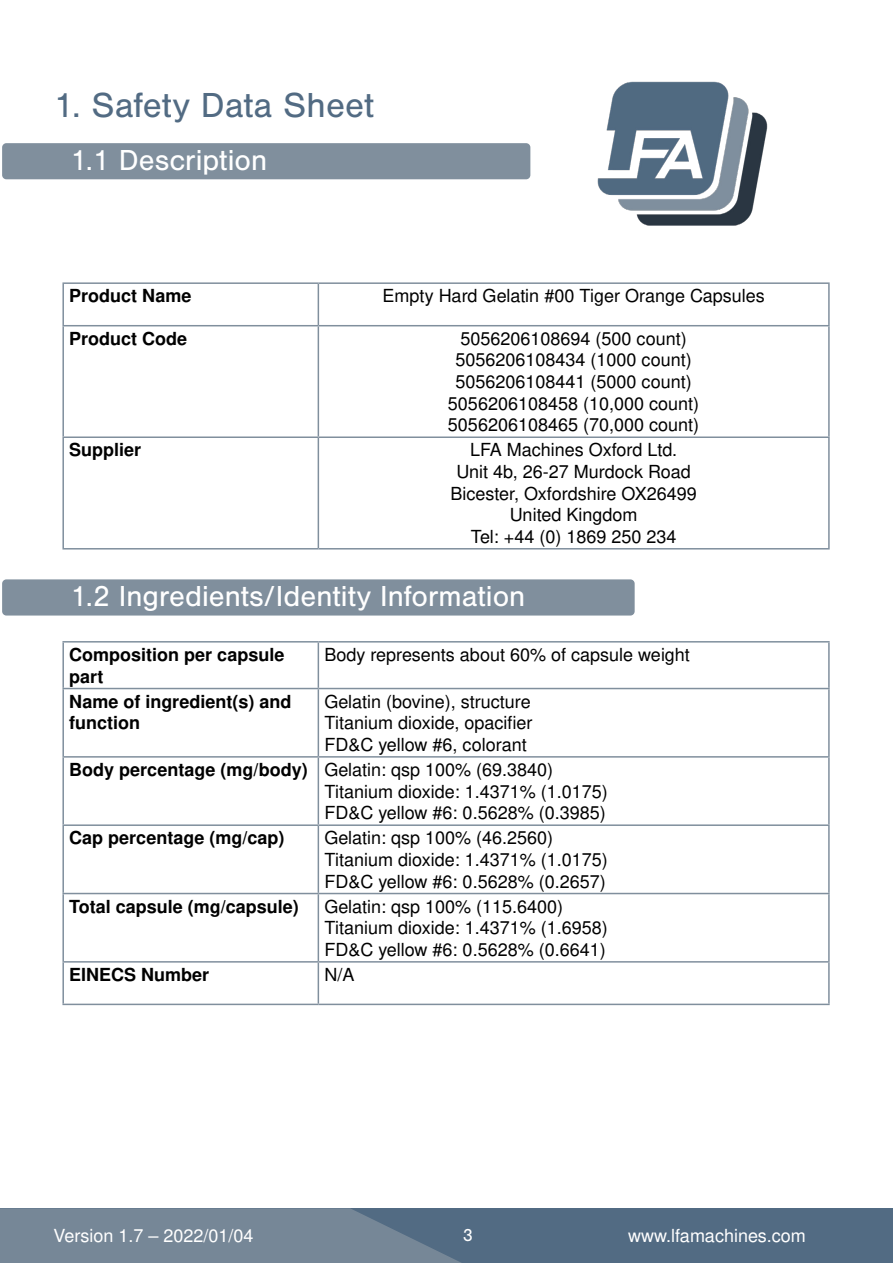
<style>
.page{position:relative;width:893px;height:1263px;background:#fff}
.page>*{position:absolute;margin:0;border:0;box-sizing:border-box;transform-origin:0 0}
.t1{font:36px "Nimbus San";color:#526b83}
.t2{font:30px "Nimbus San";color:#fff}
.t3{font:18px/21.6px "Nimbus San L";color:#000}
.t4{font:700 18px/21.6px "Nimbus San L";color:#000}
.t5{font:18px "Nimbus San L";color:#fff}
.t6{font:18px "Nimbus San";color:#fff}
.s1{font-weight:700}
</style>
<div class="page">
<div style="left:1px;top:1208px;width:892px;height:55px;background:#526b83"></div>
<svg style="left:0;top:1208px;width:461px;height:55px;background:#718394"></svg>
<img style="left:597px;top:81px;width:171px;height:145px">
<div style="left:2px;top:143px;width:528px;height:36px;background:#808f9d;border-radius:4px"></div>
<hr style="left:62px;top:282px;width:256px;height:2px;background:#808f9d">
<hr style="left:62px;top:284px;width:2px;height:41px;background:#808f9d">
<hr style="left:318px;top:282px;width:512px;height:2px;background:#808f9d">
<hr style="left:318px;top:284px;width:1px;height:41px;background:#808f9d">
<hr style="left:828px;top:284px;width:2px;height:41px;background:#808f9d">
<hr style="left:62px;top:325px;width:256px;height:1px;background:#808f9d">
<hr style="left:62px;top:326px;width:2px;height:110px;background:#808f9d">
<hr style="left:318px;top:325px;width:512px;height:1px;background:#808f9d">
<hr style="left:318px;top:326px;width:1px;height:110px;background:#808f9d">
<hr style="left:828px;top:326px;width:2px;height:110px;background:#808f9d">
<hr style="left:62px;top:436px;width:256px;height:2px;background:#808f9d">
<hr style="left:62px;top:438px;width:2px;height:110px;background:#808f9d">
<hr style="left:318px;top:436px;width:512px;height:2px;background:#808f9d">
<hr style="left:318px;top:438px;width:1px;height:110px;background:#808f9d">
<hr style="left:828px;top:438px;width:2px;height:110px;background:#808f9d">
<hr style="left:62px;top:548px;width:256px;height:1px;background:#808f9d">
<hr style="left:318px;top:548px;width:512px;height:1px;background:#808f9d">
<div style="left:2px;top:579px;width:633px;height:36px;background:#808f9d;border-radius:4px"></div>
<hr style="left:62px;top:641px;width:256px;height:1px;background:#808f9d">
<hr style="left:62px;top:642px;width:2px;height:46px;background:#808f9d">
<hr style="left:318px;top:641px;width:512px;height:1px;background:#808f9d">
<hr style="left:318px;top:642px;width:1px;height:46px;background:#808f9d">
<hr style="left:828px;top:642px;width:2px;height:46px;background:#808f9d">
<hr style="left:62px;top:688px;width:256px;height:1px;background:#808f9d">
<hr style="left:62px;top:689px;width:2px;height:67px;background:#808f9d">
<hr style="left:318px;top:688px;width:512px;height:1px;background:#808f9d">
<hr style="left:318px;top:689px;width:1px;height:67px;background:#808f9d">
<hr style="left:828px;top:689px;width:2px;height:67px;background:#808f9d">
<hr style="left:62px;top:756px;width:256px;height:2px;background:#808f9d">
<hr style="left:62px;top:758px;width:2px;height:66px;background:#808f9d">
<hr style="left:318px;top:756px;width:512px;height:2px;background:#808f9d">
<hr style="left:318px;top:758px;width:1px;height:66px;background:#808f9d">
<hr style="left:828px;top:758px;width:2px;height:66px;background:#808f9d">
<hr style="left:62px;top:824px;width:256px;height:2px;background:#808f9d">
<hr style="left:62px;top:826px;width:2px;height:67px;background:#808f9d">
<hr style="left:318px;top:824px;width:512px;height:2px;background:#808f9d">
<hr style="left:318px;top:826px;width:1px;height:67px;background:#808f9d">
<hr style="left:828px;top:826px;width:2px;height:67px;background:#808f9d">
<hr style="left:62px;top:893px;width:256px;height:1px;background:#808f9d">
<hr style="left:62px;top:894px;width:2px;height:67px;background:#808f9d">
<hr style="left:318px;top:893px;width:512px;height:1px;background:#808f9d">
<hr style="left:318px;top:894px;width:1px;height:67px;background:#808f9d">
<hr style="left:828px;top:894px;width:2px;height:67px;background:#808f9d">
<hr style="left:62px;top:961px;width:256px;height:1px;background:#808f9d">
<hr style="left:62px;top:962px;width:2px;height:42px;background:#808f9d">
<hr style="left:318px;top:961px;width:512px;height:1px;background:#808f9d">
<hr style="left:318px;top:962px;width:1px;height:42px;background:#808f9d">
<hr style="left:828px;top:962px;width:2px;height:42px;background:#808f9d">
<hr style="left:62px;top:1004px;width:256px;height:1px;background:#808f9d">
<hr style="left:318px;top:1004px;width:512px;height:1px;background:#808f9d">
<h1 class="t1" style="left:54px;top:85px;width:321px">1. Safety Data Sheet</h1>
<h2 class="t2" style="left:71px;top:143px;width:198px">1.1 Description</h2>
<p class="t4" style="left:69px;top:285px;width:124px">Product Name</p>
<p class="t3" style="left:382px;top:284px;width:384px">Empty Hard Gelatin #00 Tiger Orange Capsules</p>
<p class="t4" style="left:69px;top:327px;width:120px">Product Code</p>
<p class="t3" style="left:448px;top:327px;width:253px;text-align:center">5056206108694 (500 count)<br>5056206108434 (1000 count)<br>5056206108441 (5000 count)<br>5056206108458 (10,000 count)<br>5056206108465 (70,000 count)</p>
<p class="t4" style="left:69px;top:439px;width:74px">Supplier</p>
<p class="t3" style="left:450px;top:439px;width:248px;text-align:center">LFA Machines Oxford Ltd.<br>Unit 4b, 26-27 Murdock Road<br>Bicester, Oxfordshire OX26499<br>United Kingdom<br>Tel: +44 (0) 1869 250 234</p>
<h2 class="t2" style="left:71px;top:579px;width:456px">1.2 Ingredients/Identity Information</h2>
<p class="t4" style="left:69px;top:643px;width:217px">Composition per capsule part</p>
<p class="t3" style="left:324px;top:643px;width:367px">Body represents about 60% of capsule weight</p>
<p class="t4" style="left:69px;top:690px;width:224px">Name of ingredient(s) and function</p>
<p class="t3" style="left:324px;top:690px;width:210px;text-align:justify">Gelatin (bovine), structure Titanium dioxide, opacifier FD&amp;C yellow #6, colorant</p>
<p class="t3" style="left:324px;top:758px;width:285px;text-indent:-255px"><span class="s1">Body percentage (mg/body)</span> Gelatin: qsp 100% (69.3840)<br>Titanium dioxide: 1.4371% (1.0175)<br>FD&amp;C yellow #6: 0.5628% (0.3985)</p>
<p class="t4" style="left:69px;top:827px;width:217px">Cap percentage (mg/cap)</p>
<p class="t3" style="left:324px;top:826px;width:285px">Gelatin: qsp 100% (46.2560)<br>Titanium dioxide: 1.4371% (1.0175)<br>FD&amp;C yellow #6: 0.5628% (0.2657)</p>
<p class="t4" style="left:69px;top:895px;width:231px">Total capsule (mg/capsule)</p>
<p class="t3" style="left:324px;top:895px;width:285px">Gelatin: qsp 100% (115.6400)<br>Titanium dioxide: 1.4371% (1.6958)<br>FD&amp;C yellow #6: 0.5628% (0.6641)</p>
<p class="t4" style="left:69px;top:963px;width:142px">EINECS Number</p>
<p class="t3" style="left:324px;top:963px;width:32px">N/A</p>
<p class="t5" style="left:53px;top:1222px;width:202px">Version 1.7 – 2022/01/04</p>
<p class="t6" style="left:456px;top:1225px;width:12px">3</p>
<p class="t5" style="left:690px;top:1222px;width:147px">tabletpr ses.com</p>
<p class="t6" style="left:463px;top:1225px;width:12px">3</p>
<p class="t5" style="left:628px;top:1223px;width:179px">www.lfamachines.com</p>
</div>
